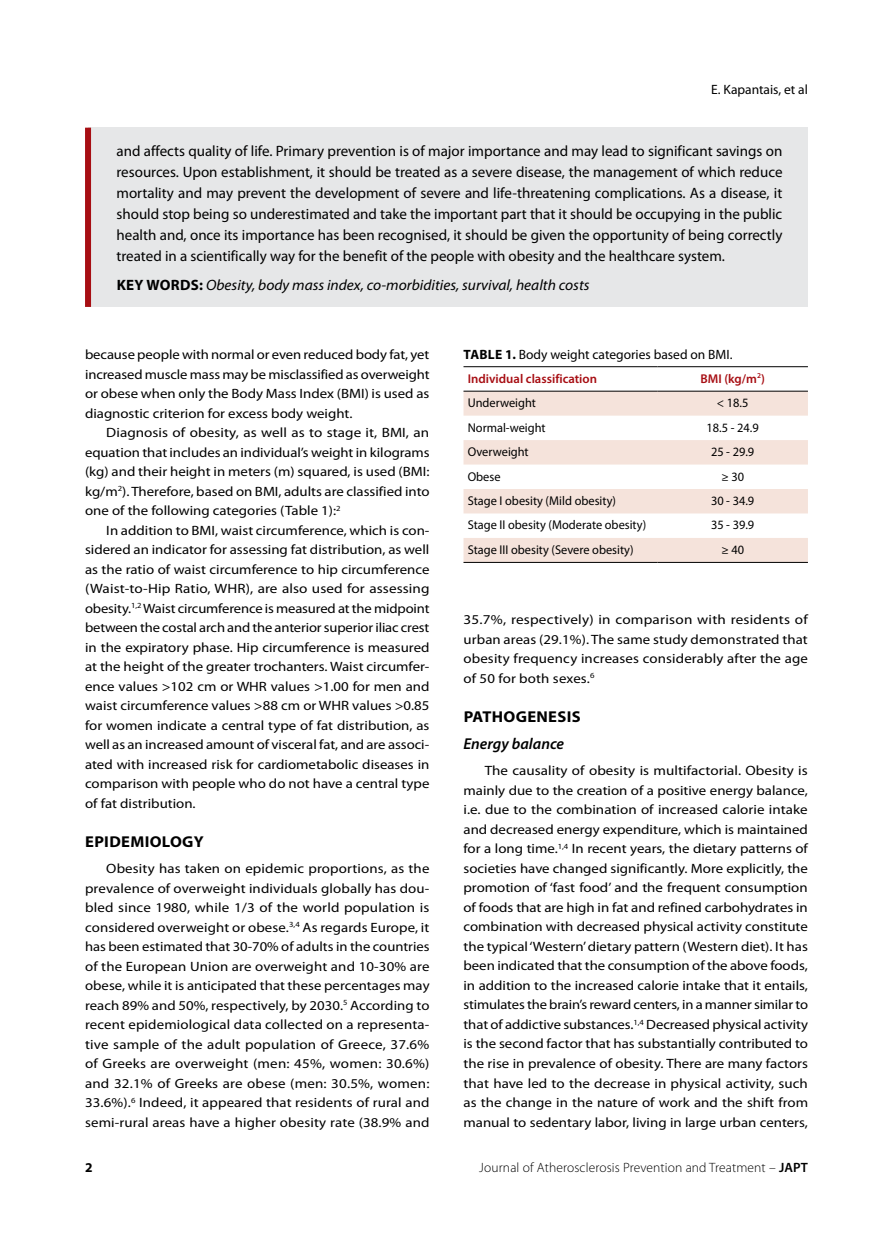
<style>
.page{position:relative;width:893px;height:1234px;background:#fff}
.page>*{position:absolute;margin:0;border:0;box-sizing:border-box;transform-origin:0 0}
.t1{font:700 15.75px "Myriad Pro";letter-spacing:.02em;color:#000;scale:1.05 1}
.t2{font:italic 600 15.75px "Myriad Pro";color:#000}
.t3{font:15px/21px "Myriad Pro";color:#000;text-align:justify}
.t4{font:italic 15px "Myriad Pro";color:#000}
.t5{font:13.5px/19.5px "Myriad Pro";color:#000;text-align:justify;scale:1.1 1}
.t6{font:13.5px/19.5px "Myriad Pro";color:#000;text-align:justify;scale:1.11 1}
.t7{font:13.5px/19.5px "Myriad Pro";color:#000;text-align:justify;scale:1.12 1}
.t8{font:13.5px/19.5px "Myriad Pro";color:#000;text-align:justify;scale:1.09 1}
.t9{font:13.5px "Myriad Pro";color:#000}
.t10{font:300 13.5px "Myriad Pro";letter-spacing:.01em;color:#000}
.t11{font:700 13.5px "Myriad Pro";color:#000}
.t12{font:12.75px "Myriad Pro";color:#000}
.t13{font:600 12.75px "Myriad Pro";color:#a70e13}
.s1{font-weight:700;font-style:normal}
.s2{font-weight:700}
.s3{font-weight:600}
</style>
<div class="page">
<div style="left:88px;top:128px;width:720px;height:179px;background:#e6e7e8"></div>
<div style="left:85px;top:128px;width:6px;height:179px;background:#a70e13"></div>
<svg style="left:463px;top:392px;width:345px;height:170px;fill:#f5e3db"></svg>
<hr style="left:463px;top:366px;width:194px;height:1px;background:#000">
<hr style="left:657px;top:366px;width:151px;height:1px;background:#000">
<hr style="left:463px;top:391px;width:194px;height:1px;background:#000">
<hr style="left:657px;top:391px;width:151px;height:1px;background:#000">
<hr style="left:463px;top:562px;width:194px;height:1px;background:#000">
<hr style="left:657px;top:562px;width:151px;height:1px;background:#000">
<p class="t9" style="left:711px;top:81px;width:98px">E. Kapantais, et al</p>
<p class="t3" style="left:117px;top:140px;width:667px">and affects quality of life. Primary prevention is of major importance and may lead to significant savings on resources. Upon establishment, it should be treated as a severe disease, the management of which reduce mortality and may prevent the development of severe and life-threatening complications. As a disease, it should stop being so underestimated and take the important part that it should be occupying in the public health and, once its importance has been recognised, it should be given the opportunity of being correctly treated in a scientifically way for the benefit of the people with obesity and the healthcare system.</p>
<p class="t4" style="left:117px;top:275px;width:474px"><span class="s1">KEY WORDS:</span> Obesity, body mass index, co-morbidities, survival, health costs</p>
<p class="t8" style="left:85px;top:344px;width:318px">because people with normal or even reduced body fat, yet increased muscle mass may be misclassified as overweight or obese when only the Body Mass Index (BMI) is used as diagnostic criterion for excess body weight.</p>
<p class="t7" style="left:85px;top:422px;width:309px;text-indent:21px">Diagnosis of obesity, as well as to stage it, BMI, an equation that includes an individual’s weight in kilograms (kg) and their height in meters (m) squared, is used (BMI: kg/m<sup>2</sup>). Therefore, based on BMI, adults are classified into one of the following categories (Table 1):<sup>2</sup></p>
<p class="t5" style="left:85px;top:520px;width:315px;text-indent:21px">In addition to BMI, waist circumference, which is con&shy;sidered an indicator for assessing fat distribution, as well as the ratio of waist circumference to hip circumference (Waist-to-Hip Ratio, WHR), are also used for assessing obesity.<sup>1,2</sup> Waist circumference is measured at the midpoint between the costal arch and the anterior superior iliac crest in the expiratory phase. Hip circumference is measured at the height of the greater trochanters. Waist circumfer&shy;ence values &gt;102 cm or WHR values &gt;1.00 for men and waist circumference values &gt;88 cm or WHR values &gt;0.85 for women indicate a central type of fat distribution, as well as an increased amount of visceral fat, and are associ&shy;ated with increased risk for cardiometabolic diseases in comparison with people who do not have a central type of fat distribution.</p>
<p class="t1" style="left:85px;top:831px;width:114px">EPIDEMIOLOGY</p>
<p class="t5" style="left:85px;top:858px;width:315px;text-indent:21px">Obesity has taken on epidemic proportions, as the prevalence of overweight individuals globally has dou&shy;bled since 1980, while 1/3 of the world population is considered overweight or obese.<sup>3,4</sup> As regards Europe, it has been estimated that 30-70% of adults in the countries of the European Union are overweight and 10-30% are obese, while it is anticipated that these percentages may reach 89% and 50%, respectively, by 2030.<sup>5</sup> According to recent epidemiological data collected on a representa&shy;tive sample of the adult population of Greece, 37.6% of Greeks are overweight (men: 45%, women: 30.6%) and 32.1% of Greeks are obese (men: 30.5%, women:<br>33.6%).<sup>6</sup> Indeed, it appeared that residents of rural and semi-rural areas have a higher obesity rate (38.9% and</p>
<p class="t9" style="left:464px;top:346px;width:270px"><span class="s2">TABLE 1.</span> Body weight categories based on BMI.</p>
<p class="t13" style="left:468px;top:370px;width:131px">Individual classification</p>
<p class="t13" style="left:700px;top:370px;width:66px">BMI (kg/m<sup>2</sup>)</p>
<p class="t12" style="left:468px;top:395px;width:70px">Underweight</p>
<p class="t12" style="left:717px;top:395px;width:33px">&lt; 18.5</p>
<p class="t12" style="left:468px;top:419px;width:79px">Normal-weight</p>
<p class="t12" style="left:706px;top:419px;width:54px">18.5 - 24.9</p>
<p class="t12" style="left:468px;top:444px;width:62px">Overweight</p>
<p class="t12" style="left:711px;top:444px;width:45px">25 - 29.9</p>
<p class="t12" style="left:468px;top:468px;width:34px">Obese</p>
<p class="t12" style="left:721px;top:468px;width:24px">≥ 30</p>
<p class="t12" style="left:468px;top:492px;width:150px">Stage I obesity (Mild obesity)</p>
<p class="t12" style="left:711px;top:492px;width:45px">30 - 34.9</p>
<p class="t12" style="left:468px;top:517px;width:180px">Stage II obesity (Moderate obesity)</p>
<p class="t12" style="left:711px;top:517px;width:45px">35 - 39.9</p>
<p class="t12" style="left:468px;top:541px;width:167px">Stage III obesity (Severe obesity)</p>
<p class="t12" style="left:721px;top:541px;width:24px">≥ 40</p>
<p class="t7" style="left:463px;top:609px;width:309px">35.7%, respectively) in comparison with residents of urban areas (29.1%). The same study demonstrated that obesity frequency increases considerably after the age of 50 for both sexes.<sup>6</sup></p>
<p class="t1" style="left:464px;top:706px;width:113px">PATHOGENESIS</p>
<p class="t2" style="left:463px;top:734px;width:102px">Energy balance</p>
<p class="t6" style="left:463px;top:760px;width:312px;text-indent:21px">The causality of obesity is multifactorial. Obesity is mainly due to the creation of a positive energy balance, i.e. due to the combination of increased calorie intake and decreased energy expenditure, which is maintained for a long time.<sup>1,4</sup> In recent years, the dietary patterns of societies have changed significantly. More explicitly, the promotion of ‘fast food’ and the frequent consumption of foods that are high in fat and refined carbohydrates in combination with decreased physical activity constitute the typical ‘Western’ dietary pattern (Western diet). It has been indicated that the consumption of the above foods, in addition to the increased calorie intake that it entails, stimulates the brain’s reward centers, in a manner similar to that of addictive substances.<sup>1,4</sup> Decreased physical activity is the second factor that has substantially contributed to the rise in prevalence of obesity. There are many factors that have led to the decrease in physical activity, such as the change in the nature of work and the shift from manual to sedentary labor, living in large urban centers,</p>
<p class="t11" style="left:85px;top:1158px;width:9px">2</p>
<p class="t10" style="left:479px;top:1158px;width:330px">Journal of Atherosclerosis Prevention and Treatment – <span class="s3">JAPT</span></p>
</div>
